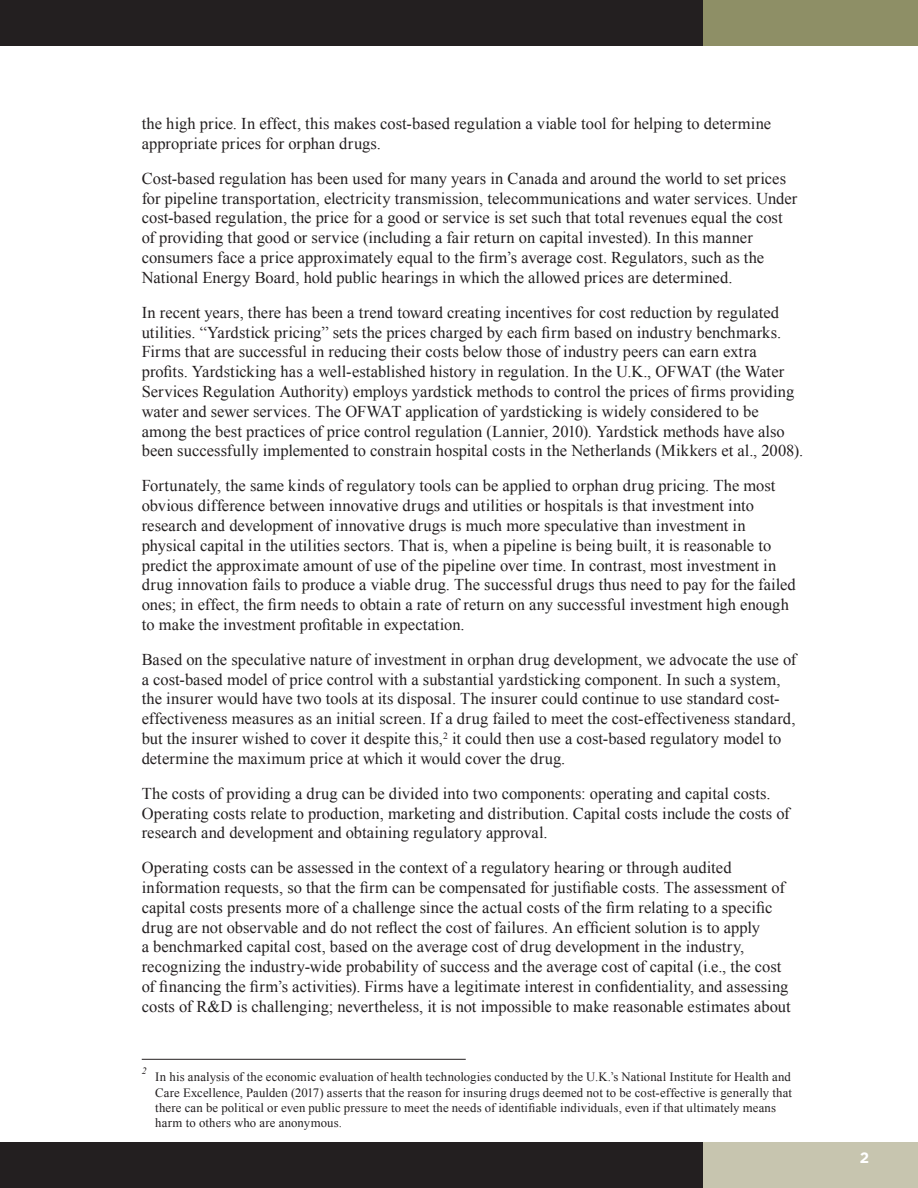
<style>
.page{position:relative;width:918px;height:1188px;background:#fff}
.page>*{position:absolute;margin:0;border:0;box-sizing:border-box;transform-origin:0 0}
.Body{font:16.5px/19.8px "Times New Roman";color:#231f20}
.t1{font:700 15px "Gotham";color:#fff}
.Footnote{font:12.75px/15.3px "Times New Roman";letter-spacing:.01em;color:#231f20}
.Footnote-2{font:italic 9.75px "Times New Roman";color:#231f20}
</style>
<div class="page">
<div style="left:703px;top:0;width:215px;height:45px;background:#8e8f66"></div>
<div style="left:0;top:0;width:703px;height:45px;background:#231f20"></div>
<div style="left:703px;top:1143px;width:215px;height:45px;background:#c7c5af"></div>
<div style="left:0;top:1143px;width:703px;height:45px;background:#231f20"></div>
<hr style="left:142px;top:1059px;width:324px;height:1px;background:#231f20">
<p class="Body" style="left:142px;top:113px;width:631px">the high price. In effect, this makes cost-based regulation a viable tool for helping to determine appropriate prices for orphan drugs.</p>
<p class="Body" style="left:142px;top:168px;width:657px">Cost-based regulation has been used for many years in Canada and around the world to set prices for pipeline transportation, electricity transmission, telecommunications and water services. Under cost-based regulation, the price for a good or service is set such that total revenues equal the cost of providing that good or service (including a fair return on capital invested). In this manner consumers face a price approximately equal to the firm’s average cost. Regulators, such as the National Energy Board, hold public hearings in which the allowed prices are determined.</p>
<p class="Body" style="left:142px;top:302px;width:663px">In recent years, there has been a trend toward creating incentives for cost reduction by regulated utilities. “Yardstick pricing” sets the prices charged by each firm based on industry benchmarks.<br>Firms that are successful in reducing their costs below those of industry peers can earn extra profits. Yardsticking has a well-established history in regulation. In the U.K., OFWAT (the Water Services Regulation Authority) employs yardstick methods to control the prices of firms providing water and sewer services. The OFWAT application of yardsticking is widely considered to be among the best practices of price control regulation (Lannier, 2010). Yardstick methods have also been successfully implemented to constrain hospital costs in the Netherlands (Mikkers et al., 2008).</p>
<p class="Body" style="left:142px;top:476px;width:656px">Fortunately, the same kinds of regulatory tools can be applied to orphan drug pricing. The most obvious difference between innovative drugs and utilities or hospitals is that investment into research and development of innovative drugs is much more speculative than investment in physical capital in the utilities sectors. That is, when a pipeline is being built, it is reasonable to predict the approximate amount of use of the pipeline over time. In contrast, most investment in drug innovation fails to produce a viable drug. The successful drugs thus need to pay for the failed ones; in effect, the firm needs to obtain a rate of return on any successful investment high enough to make the investment profitable in expectation.</p>
<p class="Body" style="left:142px;top:649px;width:656px">Based on the speculative nature of investment in orphan drug development, we advocate the use of a cost-based model of price control with a substantial yardsticking component. In such a system, the insurer would have two tools at its disposal. The insurer could continue to use standard cost&shy;effectiveness measures as an initial screen. If a drug failed to meet the cost-effectiveness standard, but the insurer wished to cover it despite this,<sup>2</sup> it could then use a cost-based regulatory model to determine the maximum price at which it would cover the drug.</p>
<p class="Body" style="left:142px;top:783px;width:650px">The costs of providing a drug can be divided into two components: operating and capital costs.<br>Operating costs relate to production, marketing and distribution. Capital costs include the costs of research and development and obtaining regulatory approval.</p>
<p class="Body" style="left:142px;top:858px;width:650px">Operating costs can be assessed in the context of a regulatory hearing or through audited information requests, so that the firm can be compensated for justifiable costs. The assessment of capital costs presents more of a challenge since the actual costs of the firm relating to a specific drug are not observable and do not reflect the cost of failures. An efficient solution is to apply<br>a benchmarked capital cost, based on the average cost of drug development in the industry, recognizing the industry-wide probability of success and the average cost of capital (i.e., the cost of financing the firm’s activities). Firms have a legitimate interest in confidentiality, and assessing costs of R&amp;D is challenging; nevertheless, it is not impossible to make reasonable estimates about</p>
<p class="Footnote-2" style="left:142px;top:1064px;width:6px">2</p>
<p class="Footnote" style="left:155px;top:1069px;width:638px">In his analysis of the economic evaluation of health technologies conducted by the U.K.’s National Institute for Health and Care Excellence, Paulden (2017) asserts that the reason for insuring drugs deemed not to be cost-effective is generally that there can be political or even public pressure to meet the needs of identifiable individuals, even if that ultimately means harm to others who are anonymous.</p>
<p class="t1" style="left:860px;top:1148px;width:11px">2</p>
</div>
